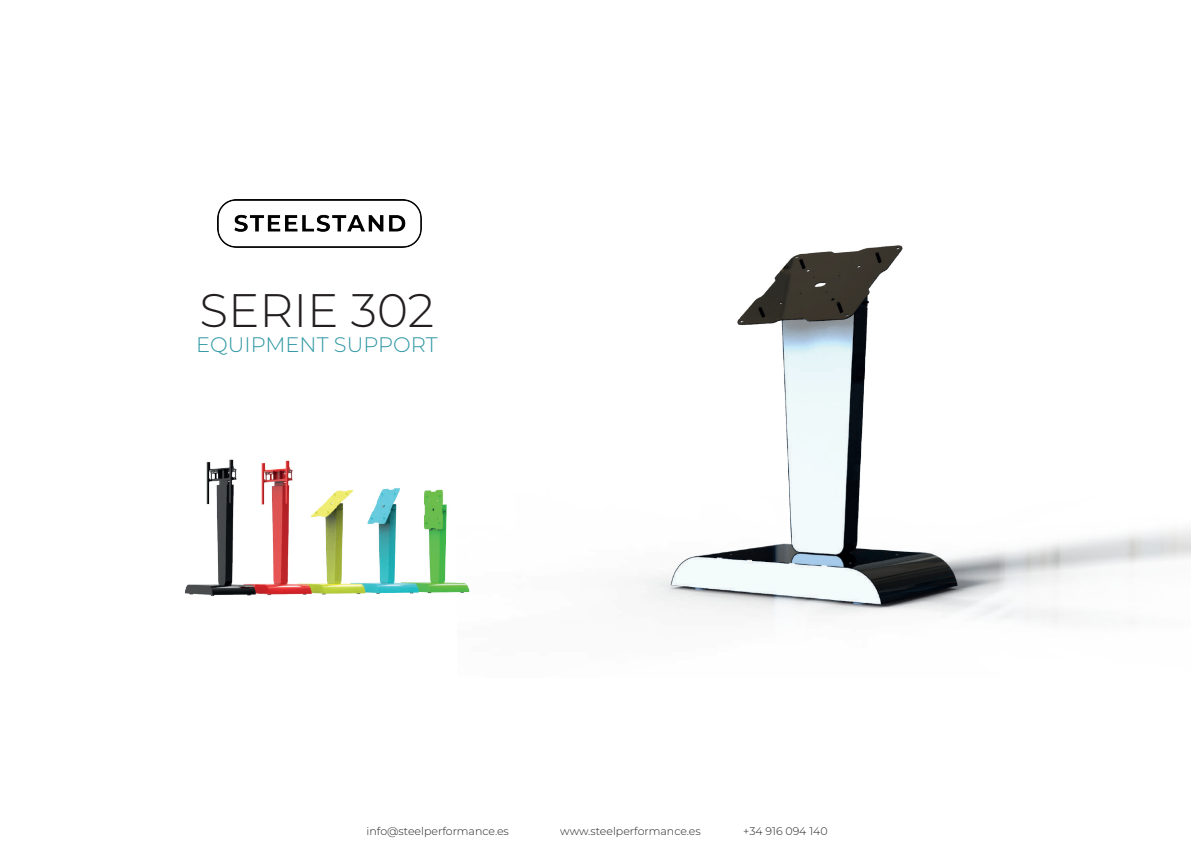
<style>
.page{position:relative;width:1191px;height:842px;background:#fff}
.page>*{position:absolute;margin:0;border:0;box-sizing:border-box;transform-origin:0 0}
.t1{font:300 47px "Montserrat";color:#231f20}
.t2{font:300 21px "Montserrat";color:#3098a4}
.t3{font:300 11px "Montserrat";color:#231f20}
</style>
<div class="page">
<hr style="left:229px;top:404px;width:78px;height:1px;background:#6c6d70">
<img style="left:217px;top:200px;width:204px;height:48px">
<img style="left:638px;top:245px;width:553px;height:378px">
<img style="left:185px;top:459px;width:285px;height:137px">
<h1 class="t1" style="left:199px;top:278px;width:236px">SERIE 302</h1>
<h2 class="t2" style="left:196px;top:330px;width:243px">EQUIPMENT SUPPORT</h2>
<p class="t3" style="left:366px;top:823px;width:144px">info@steelperformance.es</p>
<p class="t3" style="left:560px;top:823px;width:142px">www.steelperformance.es</p>
<p class="t3" style="left:743px;top:823px;width:86px">+34 916 094 140</p>
</div>
